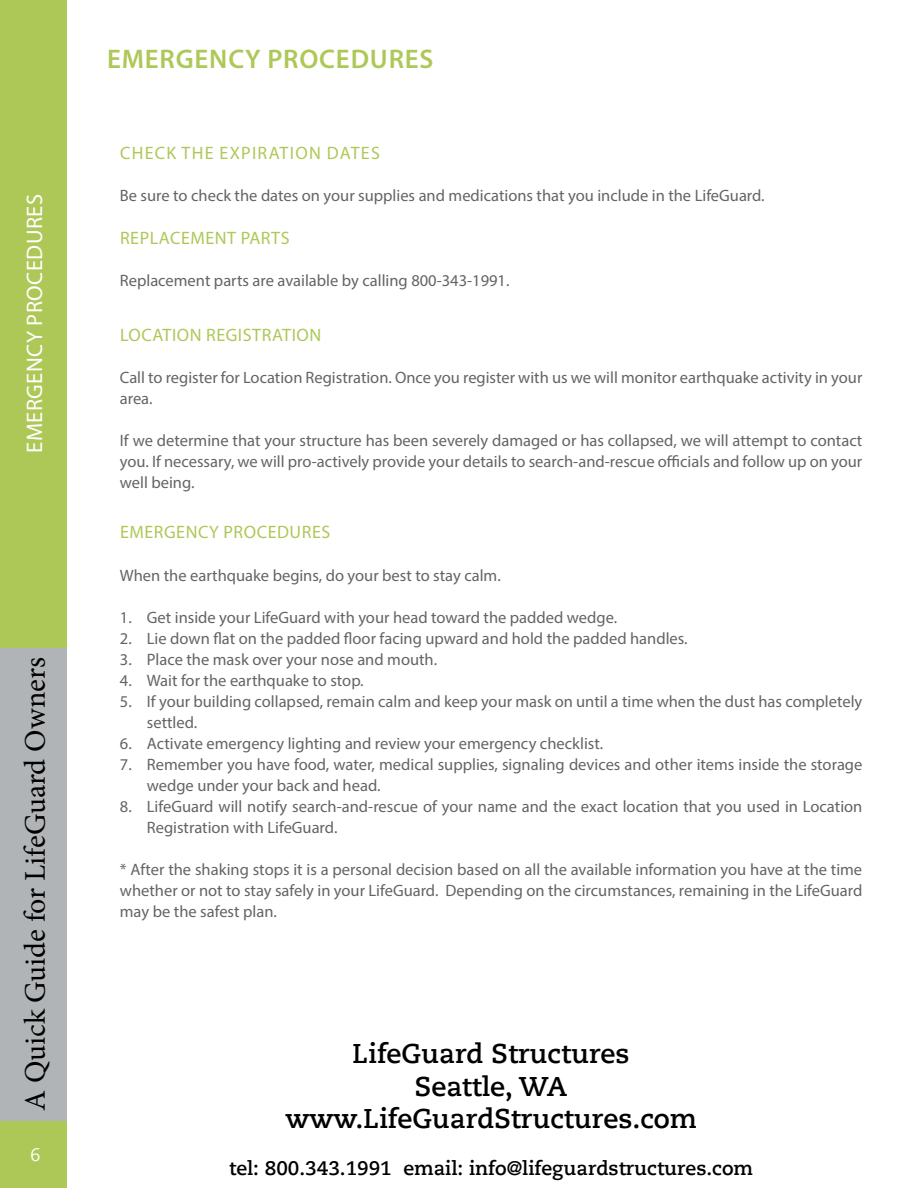
<style>
.page{position:relative;width:918px;height:1188px;background:#fff}
.page>*{position:absolute;margin:0;border:0;box-sizing:border-box;transform-origin:0 0}
.t1{font:30px "Minion Pro";color:#000}
.t2{font:700 27px/32.4px "Caecilia LT Std";color:#000;text-align:center}
.t3{font:600 27px "Myriad Pro";letter-spacing:.03em;color:#aec858}
.t4{font:22.5px "Myriad Pro";color:#fff}
.t5{font:700 19.5px "Caecilia LT Std";color:#000}
.t6{font:18px "Myriad Pro";letter-spacing:.03em;color:#aec858}
.t7{font:18px "Myriad Pro";letter-spacing:.07em;color:#aec858}
.t8{font:18px "Caecilia LT Std";color:#fff}
.t9{font:16.5px/21px "Myriad Pro";color:#636466}
</style>
<div class="page">
<div style="left:0;top:0;width:68px;height:1188px;background:#aec858"></div>
<div style="left:0;top:648px;width:68px;height:472px;background:#b1b4b6"></div>
<h3 class="t4" style="left:21px;top:453px;width:257px;rotate:-90deg">emergency procedures</h3>
<h1 class="t1" style="left:15px;top:1111px;width:455px;rotate:-90deg">A Quick Guide for LifeGuard Owners</h1>
<p class="t8" style="left:30px;top:1144px;width:12px">6</p>
<h2 class="t3" style="left:107px;top:41px;width:328px">EMERGENCY PROCEDURES</h2>
<p class="t6" style="left:120px;top:142px;width:24px">Chec</p>
<p class="t7" style="left:167px;top:142px;width:204px">k the expiratio n dates</p>
<p class="t9" style="left:120px;top:185px;width:646px">Be sure to check the dates on your supplies and medications that you include in the LifeGuard.</p>
<p class="t6" style="left:120px;top:226px;width:62px">Replaceme</p>
<p class="t6" style="left:215px;top:226px;width:74px">nt parts</p>
<p class="t9" style="left:120px;top:269px;width:391px">Replacement parts are available by calling 800-343-1991.</p>
<p class="t6" style="left:120px;top:324px;width:200px">LOCATION REGISTRATION</p>
<p class="t9" style="left:120px;top:366px;width:744px">Call to register for Location Registration. Once you register with us we will monitor earthquake activity in your area.</p>
<p class="t9" style="left:120px;top:429px;width:744px;text-align:justify">If we determine that your structure has been severely damaged or has collapsed, we will attempt to contact you. If necessary, we will pro-actively provide your details to search-and-rescue officials and follow up on your well being.</p>
<p class="t6" style="left:120px;top:521px;width:22px">Emerge</p>
<p class="t6" style="left:186px;top:521px;width:60px">ncy Proce</p>
<p class="t6" style="left:277px;top:521px;width:24px">dures</p>
<p class="t9" style="left:120px;top:565px;width:382px">When the earthquake begins, do your best to stay calm.</p>
<p class="t9" style="left:120px;top:607px;width:499px">1. Get inside your LifeGuard with your head toward the padded wedge.</p>
<p class="t9" style="left:120px;top:628px;width:569px">2. Lie down flat on the padded floor facing upward and hold the padded handles.</p>
<p class="t9" style="left:120px;top:649px;width:319px">3. Place the mask over your nose and mouth.</p>
<p class="t9" style="left:120px;top:670px;width:245px">4. Wait for the earthquake to stop.</p>
<p class="t9" style="left:147px;top:691px;width:717px;text-indent:-27px">5. If your building collapsed, remain calm and keep your mask on until a time when the dust has completely settled.</p>
<p class="t9" style="left:120px;top:733px;width:485px">6. Activate emergency lighting and review your emergency checklist.</p>
<p class="t9" style="left:147px;top:754px;width:717px;text-indent:-27px">7. Remember you have food, water, medical supplies, signaling devices and other items inside the storage wedge under your back and head.</p>
<p class="t9" style="left:147px;top:796px;width:717px;text-indent:-27px">8. LifeGuard will notify search-and-rescue of your name and the exact location that you used in Location<br>Registration with LifeGuard.</p>
<p class="t9" style="left:120px;top:859px;width:744px;text-align:justify">* After the shaking stops it is a personal decision based on all the available information you have at the time whether or not to stay safely in your LifeGuard. Depending on the circumstances, remaining in the LifeGuard may be the safest plan.</p>
<h2 class="t2" style="left:285px;top:1038px;width:413px">LifeGuard Structures<br>Seattle, WA www.LifeGuardStructures.com</h2>
<p class="t5" style="left:229px;top:1157px;width:526px">tel: 800.343.1991 email: info@lifeguardstructures.com</p>
</div>
